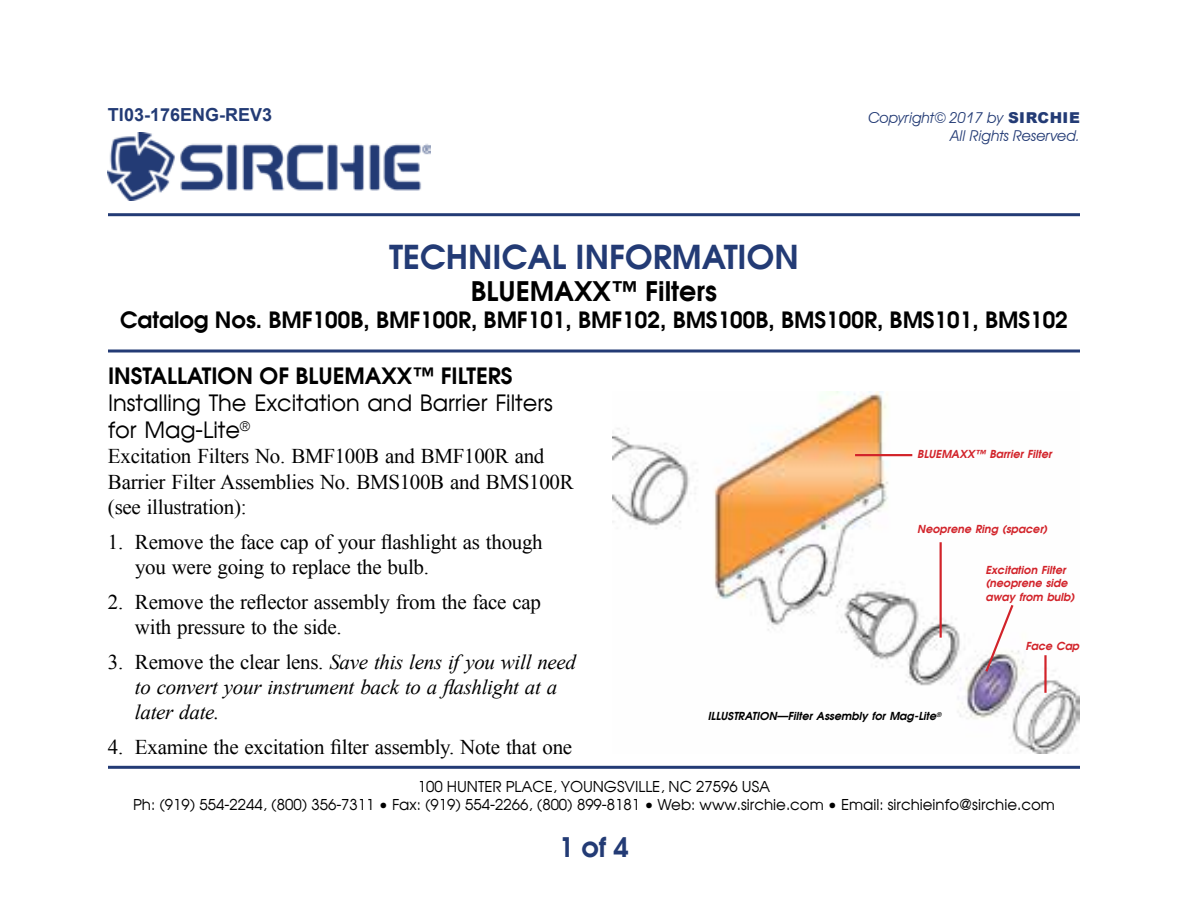
<style>
.page{position:relative;width:1188px;height:918px;background:#fff}
.page>*{position:absolute;margin:0;border:0;box-sizing:border-box;transform-origin:0 0}
.t1{font:700 33px "Avalon";color:#233b75}
.t2{font:700 27px "Avalon";color:#000}
.t3{font:700 27px "Avalon";color:#233b75}
.t4{font:700 22.5px "Avalon";color:#000}
.t5{font:22.5px/27px "Avalon Plain";color:#000}
.t6{font:21px/25.2px "Times New Roman";letter-spacing:-.015em;color:#000}
.t7{font:italic 21px/25.2px "Times New Roman";letter-spacing:-.015em;color:#000}
.t8{font:700 18px "Arial";color:#233b75}
.t9{font:15px/18px "Avalon Plain";color:#000;text-align:center}
.t10{font:italic 15px/18px "Avant Garde IT Cby BT";color:#233b75;text-align:right}
.t11{font:italic 700 11.1px/13.2px "Avalon";color:#d2232a}
.t12{font:italic 700 11.1px "Avalon";color:#000}
.s1{font-family:"Arial";font-weight:900;font-style:normal}
.s2{font-style:normal}
</style>
<div class="page">
<hr style="left:108px;top:213px;width:972px;height:3px;background:#233b75">
<hr style="left:108px;top:766px;width:972px;height:3px;background:#233b75">
<hr style="left:108px;top:350px;width:972px;height:2px;background:#233b75">
<img style="left:108px;top:133px;width:323px;height:67px">
<img style="left:612px;top:391px;width:467px;height:363px">
<hr style="left:855px;top:454px;width:57px;height:2px;background:#d2232a">
<hr style="left:940px;top:542px;width:2px;height:96px;background:#d2232a">
<svg style="left:984px;top:602px;width:31px;height:72px"></svg>
<hr style="left:1044px;top:655px;width:3px;height:38px;background:#d2232a">
<p class="t8" style="left:108px;top:103px;width:166px">TI03-176ENG-REV3</p>
<p class="t10" style="left:868px;top:109px;width:213px">Copyright© 2017 by <span class="s1">SIRCHIE<br></span>All Rights Reserved.</p>
<h1 class="t1" style="left:389px;top:234px;width:411px">TECHNICAL INFORMATION</h1>
<p class="t2" style="left:471px;top:273px;width:248px">BLUEMAXX™ Filters</p>
<p class="t4" style="left:120px;top:305px;width:949px">Catalog Nos. BMF100B, BMF100R, BMF101, BMF102, BMS100B, BMS100R, BMS101, BMS102</p>
<p class="t4" style="left:108px;top:361px;width:406px">INSTALLATION OF BLUEMAXX™ FILTERS</p>
<p class="t5" style="left:108px;top:389px;width:447px">Installing The Excitation and Barrier Filters for Mag-Lite<sup>®</sup></p>
<p class="t6" style="left:108px;top:443px;width:467px">Excitation Filters No. BMF100B and BMF100R and<br>Barrier Filter Assemblies No. BMS100B and BMS100R (see illustration):</p>
<p class="t6" style="left:135px;top:529px;width:409px;text-indent:-27px">1. Remove the face cap of your flashlight as though you were going to replace the bulb.</p>
<p class="t6" style="left:135px;top:589px;width:408px;text-indent:-27px">2. Remove the reflector assembly from the face cap with pressure to the side.</p>
<p class="t7" style="left:135px;top:649px;width:443px;text-indent:-27px"><span class="s2">3. Remove the clear lens.</span> Save this lens if you will need to convert your instrument back to a flashlight at a later date.</p>
<p class="t6" style="left:108px;top:734px;width:466px">4. Examine the excitation filter assembly. Note that one</p>
<p class="t11" style="left:917px;top:447px;width:136px">BLUEMAXX™ Barrier Filter</p>
<p class="t11" style="left:917px;top:522px;width:132px">Neoprene Ring (spacer)</p>
<p class="t11" style="left:985px;top:563px;width:91px">Excitation Filter (neoprene side away from bulb)</p>
<p class="t11" style="left:1025px;top:639px;width:55px">Face Cap</p>
<p class="t12" style="left:708px;top:709px;width:235px">ILLUSTRATION—Filter Assembly for Mag-Lite<sup>®</sup></p>
<p class="t9" style="left:133px;top:778px;width:923px">100 HUNTER PLACE, YOUNGSVILLE, NC 27596 USA<br>Ph: (919) 554-2244, (800) 356-7311 • Fax: (919) 554-2266, (800) 899-8181 • Web: www.sirchie.com • Email: sirchieinfo@sirchie.com</p>
<p class="t3" style="left:559px;top:829px;width:72px">1 of 4</p>
</div>
